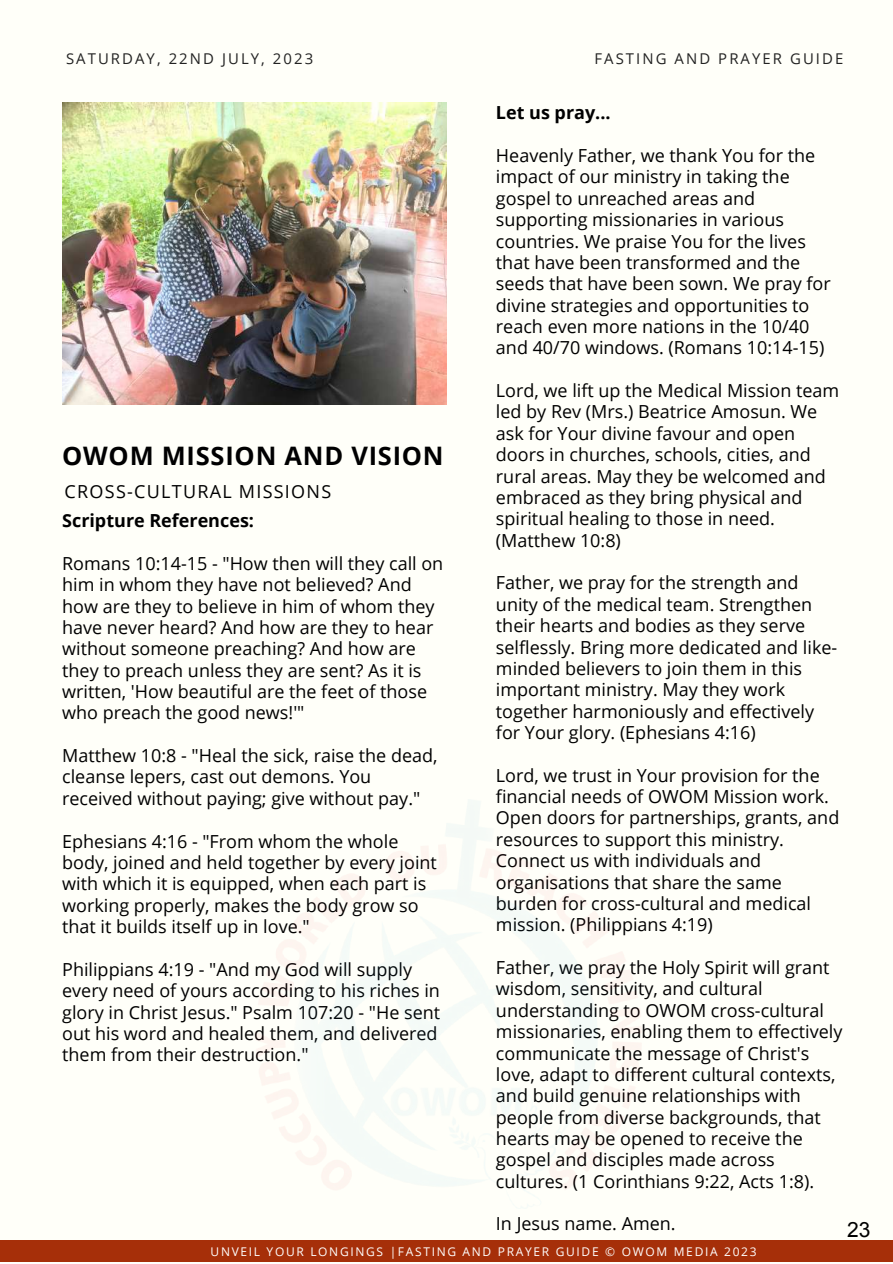
<style>
.page{position:relative;width:893px;height:1264px;background:#fff}
.page>*{position:absolute;margin:0;border:0;box-sizing:border-box;transform-origin:0 0}
.t1{font:700 25.5px "Open Sans";letter-spacing:.03em;color:#000001}
.t2{font:18px/21.3px "Open Sans";color:#000001}
.t3{font:700 18px "Open Sans";color:#000001}
.t4{font:18px "Open Sans";letter-spacing:.07em;color:#000001}
.t5{font:14.85px "Open Sans";letter-spacing:.14em;color:#222}
.t6{font:12px "Open Sans";letter-spacing:.14em;color:#fff}
</style>
<div class="page">
<div style="left:0;top:0;width:892px;height:1262px;background:#fffff9"></div>
<img style="left:62px;top:102px;width:385px;height:303px">
<div style="left:0;top:1240px;width:892px;height:21px;background:#a62f09"></div>
<p class="t5" style="left:66px;top:48px;width:249px">SATURDAY, 22ND JULY, 2023</p>
<h1 class="t1" style="left:62px;top:438px;width:383px">OWOM MISSION AND VISION</h1>
<p class="t4" style="left:65px;top:479px;width:268px">CROSS-CULTURAL MISSIONS</p>
<p class="t3" style="left:62px;top:508px;width:193px">Scripture References:</p>
<p class="t2" style="left:62px;top:552px;width:382px">Romans 10:14-15 - "How then will they call on him in whom they have not believed? And how are they to believe in him of whom they have never heard? And how are they to hear without someone preaching? And how are they to preach unless they are sent? As it is written, 'How beautiful are the feet of those who preach the good news!'"</p>
<p class="t2" style="left:62px;top:744px;width:377px">Matthew 10:8 - "Heal the sick, raise the dead, cleanse lepers, cast out demons. You received without paying; give without pay."</p>
<p class="t2" style="left:62px;top:830px;width:376px">Ephesians 4:16 - "From whom the whole body, joined and held together by every joint with which it is equipped, when each part is working properly, makes the body grow so that it builds itself up in love."</p>
<p class="t2" style="left:62px;top:958px;width:379px">Philippians 4:19 - "And my God will supply every need of yours according to his riches in glory in Christ Jesus." Psalm 107:20 - "He sent out his word and healed them, and delivered them from their destruction."</p>
<p class="t5" style="left:594px;top:48px;width:250px">FASTING AND PRAYER GUIDE</p>
<p class="t3" style="left:496px;top:100px;width:116px">Let us pray...</p>
<p class="t2" style="left:496px;top:144px;width:336px">Heavenly Father, we thank You for the impact of our ministry in taking the gospel to unreached areas and supporting missionaries in various countries. We praise You for the lives that have been transformed and the seeds that have been sown. We pray for divine strategies and opportunities to reach even more nations in the 10/40 and 40/70 windows. (Romans 10:14-15)</p>
<p class="t2" style="left:496px;top:379px;width:345px">Lord, we lift up the Medical Mission team led by Rev (Mrs.) Beatrice Amosun. We ask for Your divine favour and open doors in churches, schools, cities, and rural areas. May they be welcomed and embraced as they bring physical and spiritual healing to those in need. (Matthew 10:8)</p>
<p class="t2" style="left:496px;top:571px;width:343px">Father, we pray for the strength and unity of the medical team. Strengthen their hearts and bodies as they serve selflessly. Bring more dedicated and like&shy;minded believers to join them in this important ministry. May they work together harmoniously and effectively for Your glory. (Ephesians 4:16)</p>
<p class="t2" style="left:496px;top:764px;width:345px">Lord, we trust in Your provision for the financial needs of OWOM Mission work.<br>Open doors for partnerships, grants, and resources to support this ministry.<br>Connect us with individuals and organisations that share the same burden for cross-cultural and medical mission. (Philippians 4:19)</p>
<p class="t2" style="left:496px;top:956px;width:348px">Father, we pray the Holy Spirit will grant wisdom, sensitivity, and cultural understanding to OWOM cross-cultural missionaries, enabling them to effectively communicate the message of Christ's love, adapt to different cultural contexts, and build genuine relationships with people from diverse backgrounds, that hearts may be opened to receive the gospel and disciples made across cultures. (1 Corinthians 9:22, Acts 1:8).</p>
<p class="t2" style="left:496px;top:1212px;width:181px">In Jesus name. Amen.</p>
<p class="t6" style="left:210px;top:1242px;width:547px">UNVEIL YOUR LONGINGS |FASTING AND PRAYER GUIDE © OWOM MEDIA 2023</p>
</div>
